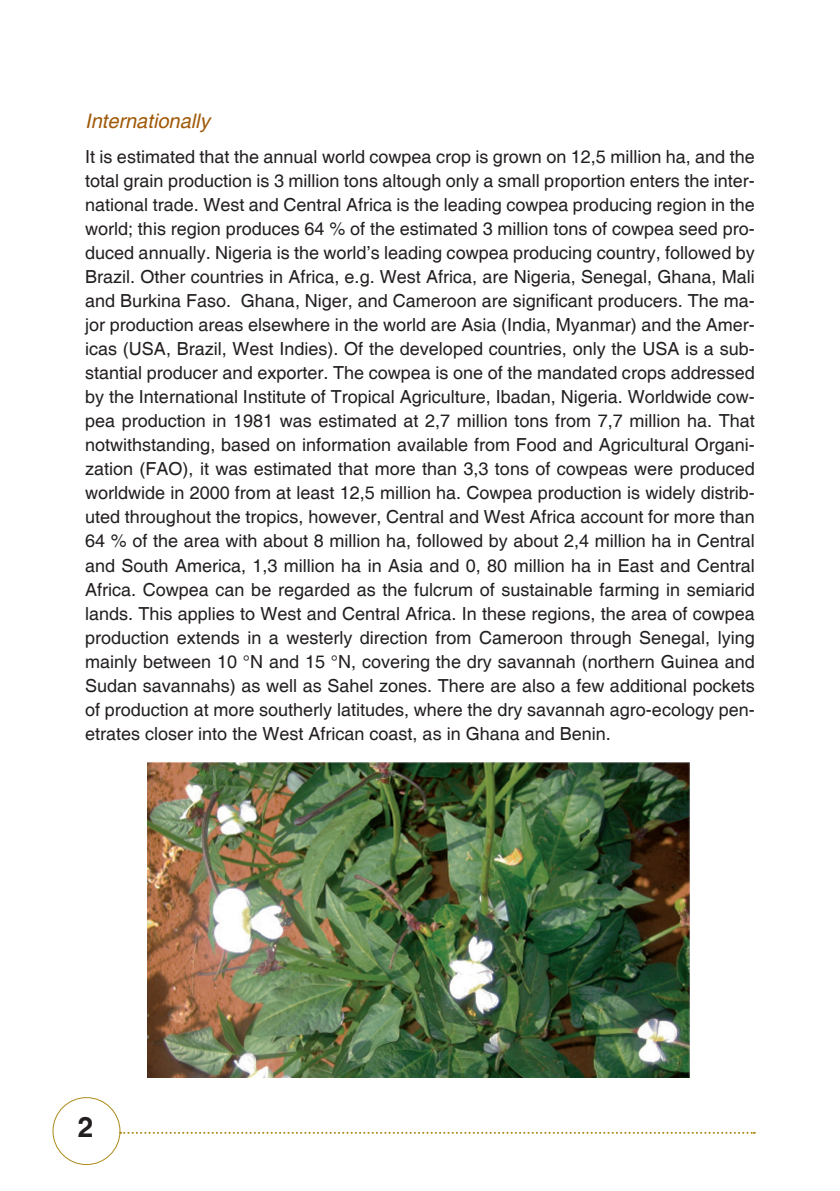
<style>
.page{position:relative;width:840px;height:1191px;background:#fff}
.page>*{position:absolute;margin:0;border:0;box-sizing:border-box;transform-origin:0 0}
.Body_Text{font:700 28px "Helvetica";color:#231f20}
.Sub_3{font:italic 20px "Helvetica";color:#a05908}
.Body_Text-2{font:18px/24px "Helvetica";color:#231f20;text-align:justify}
</style>
<div class="page">
<div style="left:52px;top:1097px;width:68px;height:68px;border:1px solid #ac8b1a;border-radius:50%"></div>
<svg style="left:120px;top:1131px;width:634px;height:2px"></svg>
<img style="left:147px;top:762px;width:542px;height:315px">
<p class="Sub_3" style="left:85px;top:109px;width:126px">Internationally</p>
<p class="Body_Text-2" style="left:85px;top:146px;width:671px">It is estimated that the annual world cowpea crop is grown on 12,5 million ha, and the total grain production is 3 million tons altough only a small proportion enters the inter&shy;national trade. West and Central Africa is the leading cowpea producing region in the world; this region produces 64 % of the estimated 3 million tons of cowpea seed pro&shy;duced annually. Nigeria is the world’s leading cowpea producing country, followed by Brazil. Other countries in Africa, e.g. West Africa, are Nigeria, Senegal, Ghana, Mali and Burkina Faso. Ghana, Niger, and Cameroon are significant producers. The ma&shy;jor production areas elsewhere in the world are Asia (India, Myanmar) and the Amer&shy;icas (USA, Brazil, West Indies). Of the developed countries, only the USA is a sub&shy;stantial producer and exporter. The cowpea is one of the mandated crops addressed by the International Institute of Tropical Agriculture, Ibadan, Nigeria. Worldwide cow&shy;pea production in 1981 was estimated at 2,7 million tons from 7,7 million ha. That notwithstanding, based on information available from Food and Agricultural Organi&shy;zation (FAO), it was estimated that more than 3,3 tons of cowpeas were produced worldwide in 2000 from at least 12,5 million ha. Cowpea production is widely distrib&shy;uted throughout the tropics, however, Central and West Africa account for more than 64 % of the area with about 8 million ha, followed by about 2,4 million ha in Central and South America, 1,3 million ha in Asia and 0, 80 million ha in East and Central Africa. Cowpea can be regarded as the fulcrum of sustainable farming in semiarid lands. This applies to West and Central Africa. In these regions, the area of cowpea production extends in a westerly direction from Cameroon through Senegal, lying mainly between 10 °N and 15 °N, covering the dry savannah (northern Guinea and Sudan savannahs) as well as Sahel zones. There are also a few additional pockets of production at more southerly latitudes, where the dry savannah agro-ecology pen&shy;etrates closer into the West African coast, as in Ghana and Benin.</p>
<p class="Body_Text" style="left:78px;top:1109px;width:17px">2</p>
</div>
